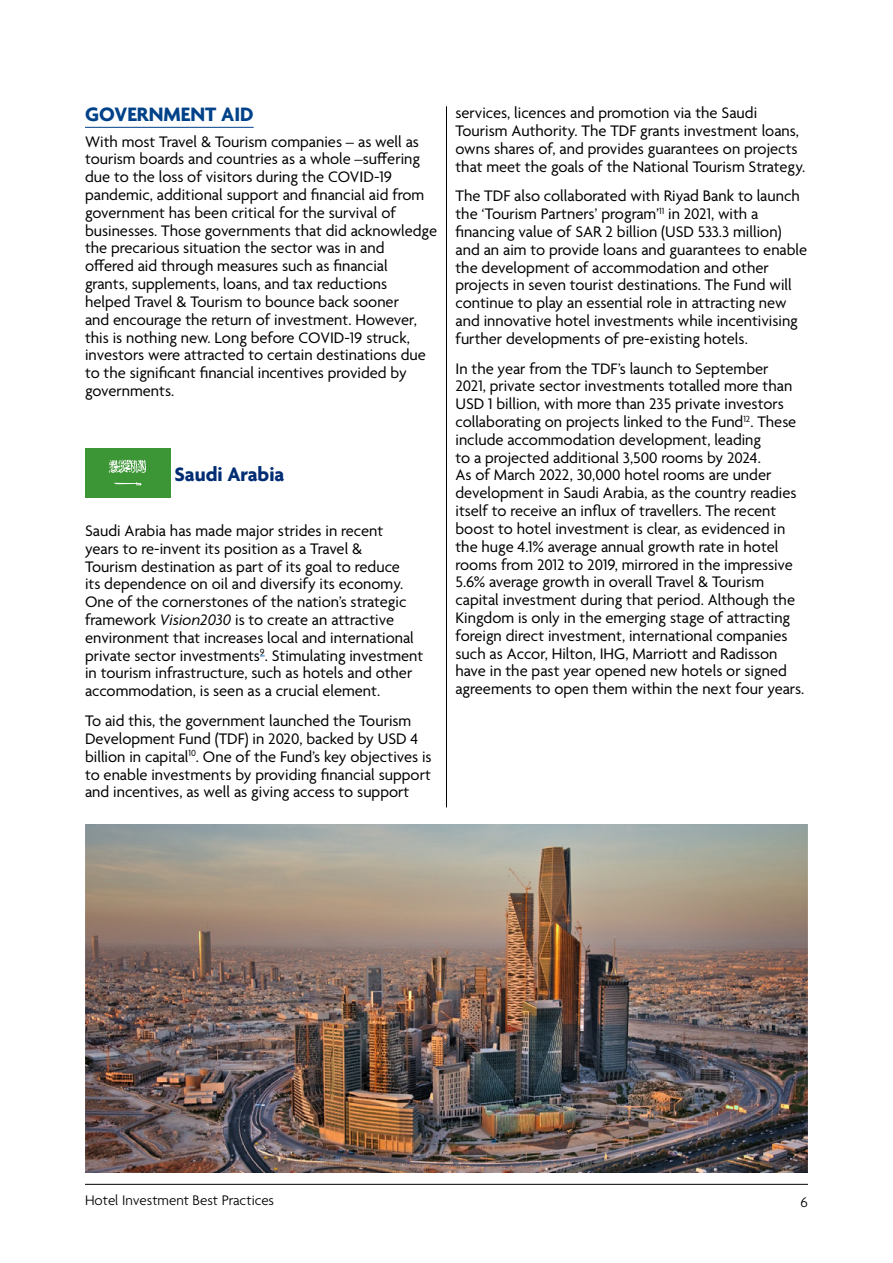
<style>
.page{position:relative;width:893px;height:1263px;background:#fff}
.page>*{position:absolute;margin:0;border:0;box-sizing:border-box;transform-origin:0 0}
.Headers{font:700 21px "Agenda";color:#004289}
.country{font:700 21px "Agenda";color:#002d74}
.t1{font:16.5px/17.9px "Agenda";color:#000}
.t2{font:300 15px "Agenda";color:#000}
.s1{font-style:italic}
</style>
<div class="page">
<hr style="left:446px;top:106px;width:1px;height:701px;background:#000">
<hr style="left:85px;top:1184px;width:723px;height:1px;background:#000">
<hr style="left:85px;top:127px;width:169px;height:1px;background:#004289">
<img style="left:85px;top:825px;width:723px;height:347px">
<div style="left:85px;top:448px;width:85px;height:49px;background:#3d9636"></div>
<svg style="left:114px;top:482px;width:27px;height:4px"></svg>
<svg style="left:109px;top:459px;width:37px;height:14px"></svg>
<p class="Headers" style="left:85px;top:103px;width:170px">GOVERNMENT AID</p>
<p class="t1" style="left:85px;top:133px;width:354px">With most Travel &amp; Tourism companies – as well as tourism boards and countries as a whole –suffering due to the loss of visitors during the COVID-19 pandemic, additional support and financial aid from government has been critical for the survival of businesses. Those governments that did acknowledge the precarious situation the sector was in and offered aid through measures such as financial<br>grants, supplements, loans, and tax reductions<br>helped Travel &amp; Tourism to bounce back sooner<br>and encourage the return of investment. However, this is nothing new. Long before COVID-19 struck, investors were attracted to certain destinations due to the significant financial incentives provided by governments.</p>
<p class="country" style="left:174px;top:463px;width:111px">Saudi Arabia</p>
<p class="t1" style="left:85px;top:523px;width:340px">Saudi Arabia has made major strides in recent<br>years to re-invent its position as a Travel &amp;<br>Tourism destination as part of its goal to reduce<br>its dependence on oil and diversify its economy.<br>One of the cornerstones of the nation’s strategic framework <span class="s1">Vision2030</span> is to create an attractive environment that increases local and international private sector investments<sup>9</sup>. Stimulating investment in tourism infrastructure, such as hotels and other accommodation, is seen as a crucial element.</p>
<p class="t1" style="left:85px;top:713px;width:348px">To aid this, the government launched the Tourism Development Fund (TDF) in 2020, backed by USD 4 billion in capital<sup>10</sup>. One of the Fund’s key objectives is to enable investments by providing financial support and incentives, as well as giving access to support</p>
<p class="t1" style="left:455px;top:105px;width:351px">services, licences and promotion via the Saudi Tourism Authority. The TDF grants investment loans, owns shares of, and provides guarantees on projects that meet the goals of the National Tourism Strategy.</p>
<p class="t1" style="left:455px;top:188px;width:353px">The TDF also collaborated with Riyad Bank to launch the ‘Tourism Partners’ program’<sup>11</sup> in 2021, with a financing value of SAR 2 billion (USD 533.3 million) and an aim to provide loans and guarantees to enable the development of accommodation and other projects in seven tourist destinations. The Fund will continue to play an essential role in attracting new and innovative hotel investments while incentivising further developments of pre-existing hotels.</p>
<p class="t1" style="left:455px;top:360px;width:350px">In the year from the TDF’s launch to September<br>2021, private sector investments totalled more than USD 1 billion, with more than 235 private investors collaborating on projects linked to the Fund<sup>12</sup>. These include accommodation development, leading<br>to a projected additional 3,500 rooms by 2024.<br>As of March 2022, 30,000 hotel rooms are under development in Saudi Arabia, as the country readies itself to receive an influx of travellers. The recent boost to hotel investment is clear, as evidenced in the huge 4.1% average annual growth rate in hotel rooms from 2012 to 2019, mirrored in the impressive 5.6% average growth in overall Travel &amp; Tourism capital investment during that period. Although the Kingdom is only in the emerging stage of attracting foreign direct investment, international companies such as Accor, Hilton, IHG, Marriott and Radisson have in the past year opened new hotels or signed agreements to open them within the next four years.</p>
<p class="t2" style="left:85px;top:1192px;width:191px">Hotel Investment Best Practices</p>
<p class="t2" style="left:801px;top:1194px;width:9px">6</p>
</div>
